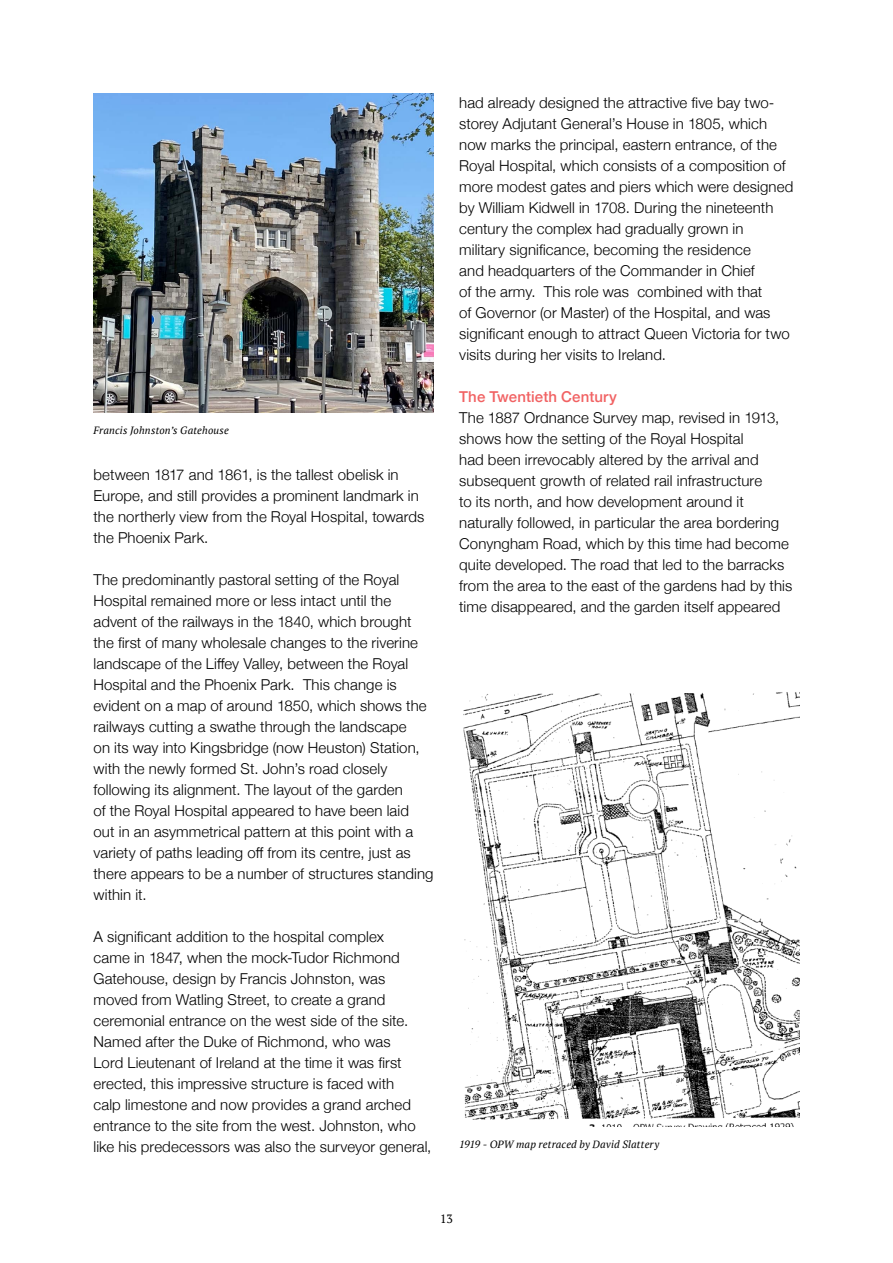
<style>
.page{position:relative;width:893px;height:1263px;background:#fff}
.page>*{position:absolute;margin:0;border:0;box-sizing:border-box;transform-origin:0 0}
.t1{font:300 15px/21px "Helvetica Neue";letter-spacing:.005em;color:#000}
.t2{font:500 15px "Helvetica Neue";letter-spacing:.005em;color:#f16263}
.t3{font:12px "PT Serif";color:#000}
.t4{font:italic 10.5px "PT Serif";letter-spacing:.015em;color:#000}
</style>
<div class="page">
<img style="left:94px;top:94px;width:340px;height:318px">
<img style="left:463px;top:692px;width:336px;height:435px">
<p class="t4" style="left:94px;top:424px;width:137px">Francis Johnston’s Gatehouse</p>
<p class="t1" style="left:94px;top:463px;width:332px">between 1817 and 1861, is the tallest obelisk in Europe, and still provides a prominent landmark in the northerly view from the Royal Hospital, towards the Phoenix Park.</p>
<p class="t1" style="left:94px;top:568px;width:341px">The predominantly pastoral setting of the Royal Hospital remained more or less intact until the advent of the railways in the 1840, which brought the first of many wholesale changes to the riverine landscape of the Liffey Valley, between the Royal Hospital and the Phoenix Park. This change is evident on a map of around 1850, which shows the railways cutting a swathe through the landscape<br>on its way into Kingsbridge (now Heuston) Station, with the newly formed St. John’s road closely following its alignment. The layout of the garden<br>of the Royal Hospital appeared to have been laid out in an asymmetrical pattern at this point with a variety of paths leading off from its centre, just as there appears to be a number of structures standing within it.</p>
<p class="t1" style="left:94px;top:925px;width:339px">A significant addition to the hospital complex<br>came in 1847, when the mock-Tudor Richmond Gatehouse, design by Francis Johnston, was moved from Watling Street, to create a grand ceremonial entrance on the west side of the site.<br>Named after the Duke of Richmond, who was<br>Lord Lieutenant of Ireland at the time it was first erected, this impressive structure is faced with<br>calp limestone and now provides a grand arched entrance to the site from the west. Johnston, who like his predecessors was also the surveyor general,</p>
<p class="t1" style="left:459px;top:91px;width:336px">had already designed the attractive five bay two&shy;storey Adjutant General’s House in 1805, which now marks the principal, eastern entrance, of the Royal Hospital, which consists of a composition of more modest gates and piers which were designed by William Kidwell in 1708. During the nineteenth century the complex had gradually grown in<br>military significance, becoming the residence<br>and headquarters of the Commander in Chief<br>of the army. This role was combined with that<br>of Governor (or Master) of the Hospital, and was significant enough to attract Queen Victoria for two visits during her visits to Ireland.</p>
<p class="t2" style="left:459px;top:385px;width:159px">The Twentieth Century</p>
<p class="t1" style="left:459px;top:406px;width:334px">The 1887 Ordnance Survey map, revised in 1913, shows how the setting of the Royal Hospital<br>had been irrevocably altered by the arrival and subsequent growth of related rail infrastructure<br>to its north, and how development around it naturally followed, in particular the area bordering Conyngham Road, which by this time had become quite developed. The road that led to the barracks from the area to the east of the gardens had by this time disappeared, and the garden itself appeared</p>
<p class="t4" style="left:459px;top:1138px;width:201px">1919 - OPW map retraced by David Slattery</p>
<p class="t3" style="left:440px;top:1211px;width:14px">13</p>
</div>
